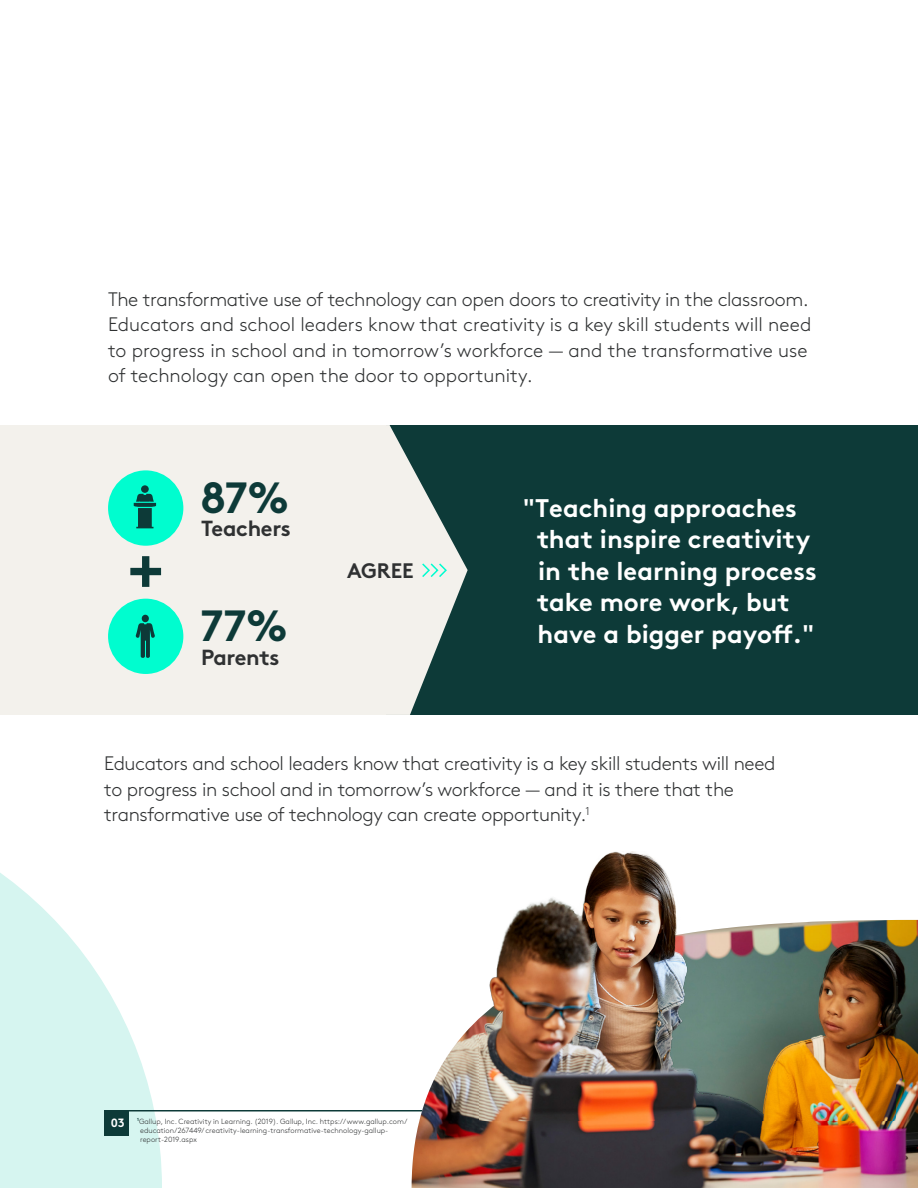
<style>
.page{position:relative;width:918px;height:1188px;background:#fff}
.page>*{position:absolute;margin:0;border:0;box-sizing:border-box;transform-origin:0 0}
.Body_Small{font:700 43.65px "Brown Pro";color:#0d3a38}
.t1{font:700 25.5px/31.5px "Brown Pro";color:#fff}
.Body_Small-2{font:700 21.9px "Brown Pro";letter-spacing:-.015em;color:#2f3132}
.Body_Small-3{font:700 21px "Brown Pro";letter-spacing:-.005em;color:#2f3132}
.t2{font:300 19.5px/25.5px "Brown Pro";color:#2f3132}
.t3{font:300 19.5px/25.5px "Brown Pro";letter-spacing:-.02em;color:#2f3132}
.t4{font:700 12px "Brown Pro";color:#fff}
.t5{font:300 7.5px/9px "Brown Pro";color:#2f3132}
</style>
<div class="page">
<svg style="left:0;top:873px;width:162px;height:315px;fill:#d6f5f0"></svg>
<hr style="left:105px;top:1110px;width:408px;height:2px;background:#0d3a38">
<div style="left:387px;top:425px;width:531px;height:290px;background:#0d3a38"></div>
<svg style="left:0;top:425px;width:468px;height:290px;background:#e0e2dd"></svg>
<div style="left:108px;top:470px;width:75px;height:76px;background:#00fdcf;border-radius:50%"></div>
<svg style="left:134px;top:494px;width:22px;height:34px"></svg>
<div style="left:141px;top:485px;width:8px;height:8px;background:#0d3a38;border-radius:50%"></div>
<svg style="left:130px;top:556px;width:31px;height:31px"></svg>
<div style="left:108px;top:599px;width:75px;height:75px;background:#00fdcf;border-radius:50%"></div>
<svg style="left:136px;top:623px;width:19px;height:35px"></svg>
<div style="left:142px;top:615px;width:7px;height:7px;background:#0d3a38;border-radius:50%"></div>
<svg style="left:421px;top:562px;width:27px;height:17px"></svg>
<img style="left:412px;top:920px;width:506px;height:268px">
<img style="left:480px;top:851px;width:415px;height:270px">
<svg style="left:105px;top:1112px;width:24px;height:23px"></svg>
<p class="t2" style="left:108px;top:285px;width:705px">The transformative use of technology can open doors to creativity in the classroom.<br>Educators and school leaders know that creativity is a key skill students will need to progress in school and in tomorrow’s workforce — and the transformative use of technology can open the door to opportunity.</p>
<p class="Body_Small" style="left:200px;top:462px;width:91px">87%</p>
<p class="Body_Small-2" style="left:201px;top:511px;width:91px">Teachers</p>
<p class="Body_Small" style="left:200px;top:590px;width:90px">77%</p>
<p class="Body_Small-2" style="left:201px;top:639px;width:80px">Parents</p>
<p class="Body_Small-3" style="left:347px;top:553px;width:68px">AGREE</p>
<p class="t1" style="left:537px;top:489px;width:281px;text-indent:-14px">"Teaching approaches that inspire creativity in the learning process take more work, but have a bigger payoff."</p>
<p class="t3" style="left:104px;top:749px;width:673px">Educators and school leaders know that creativity is a key skill students will need to progress in school and in tomorrow’s workforce — and it is there that the transformative use of technology can create opportunity.<sup>1</sup></p>
<p class="t4" style="left:111px;top:1113px;width:15px">03</p>
<p class="t5" style="left:140px;top:1116px;width:269px;text-indent:-3px"><sup>1</sup>Gallup, Inc. Creativity in Learning. (2019). Gallup, Inc. https://www.gallup.com/ education/267449/ creativity-learning-transformative-technology-gallup&shy;report-2019.aspx</p>
</div>
